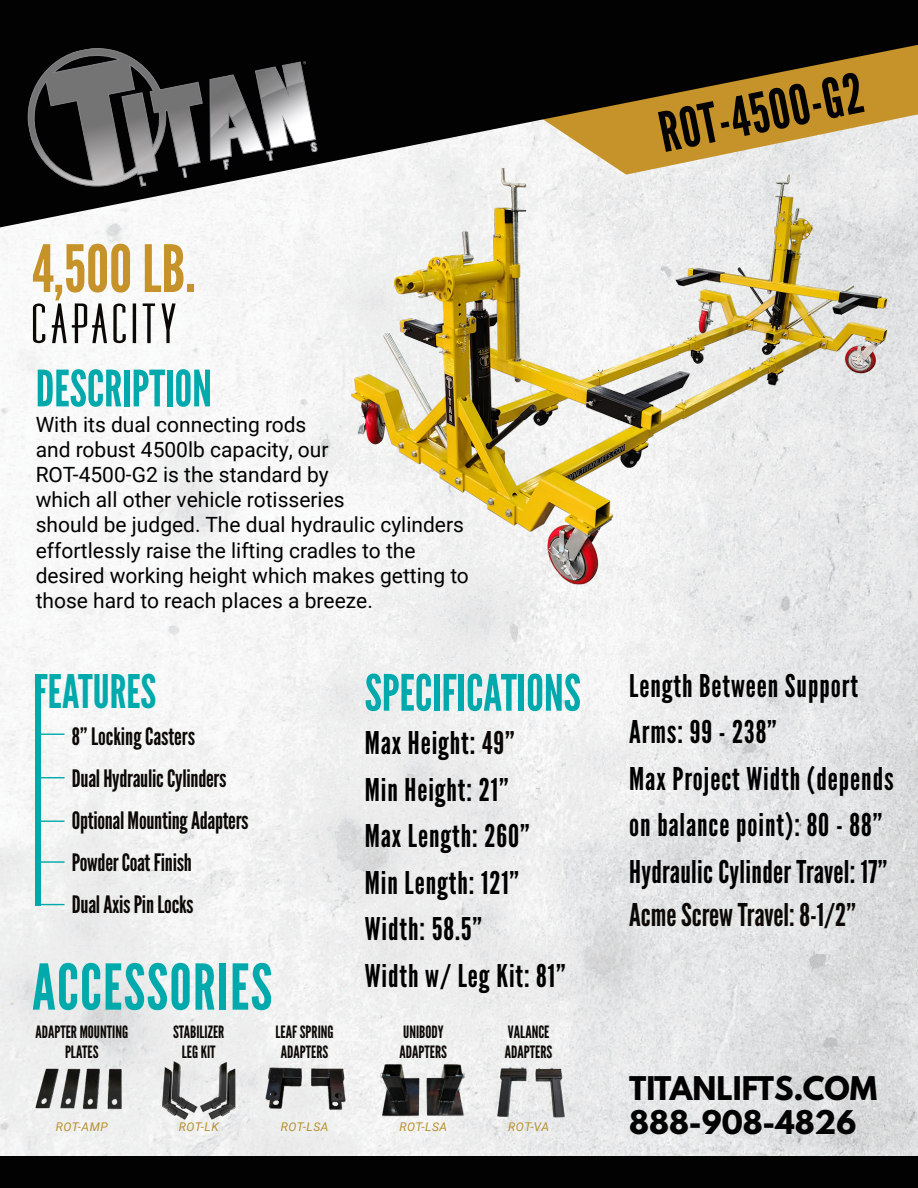
<style>
.page{position:relative;width:918px;height:1188px;background:#fff}
.page>*{position:absolute;margin:0;border:0;box-sizing:border-box;transform-origin:0 0}
.t1{font:65.1px "League Gothic";color:#c6932b}
.t2{font:63px "League Gothic";letter-spacing:.02em;color:#00a9ab}
.t3{font:55.05px "League Gothic";color:#010201}
.t4{font:50.1px "League Gothic";color:#00a9ab}
.t5{font:49.5px "Diner Fatt";letter-spacing:.08em;color:#0c0806;scale:1.25 1}
.t6{font:46.2px "League Gothic";color:#00a9ab}
.t7{font:31.35px/46.5px "League Gothic";letter-spacing:.03em;color:#000}
.t8{font:31.35px "League Gothic";letter-spacing:.01em;color:#000}
.t9{font:31.35px "League Gothic";letter-spacing:-.005em;color:#0c0806}
.t10{font:700 28.95px "League Spartan";color:#010201}
.t11{font:24px "League Gothic";letter-spacing:-.01em;color:#0c0806}
.t12{font:21px/25.2px "Roboto";color:#010201}
.t13{font:16.95px/20.4px "League Gothic";color:#0c0806;text-align:center}
.t14{font:italic 12px "Roboto";letter-spacing:.045em;color:#b7902e}
.s1{color:#0c0806}
</style>
<div class="page">
<img style="left:0;top:227px;width:918px;height:930px">
<div style="left:0;top:1157px;width:918px;height:31px;background:#010201"></div>
<div style="left:36px;top:674px;width:5px;height:231px;background:#00a9ab"></div>
<svg style="left:41px;top:734px;width:24px;height:1px"></svg>
<svg style="left:41px;top:777px;width:24px;height:1px"></svg>
<hr style="left:38px;top:861px;width:27px;height:2px;background:#00a9ab">
<svg style="left:41px;top:904px;width:24px;height:1px"></svg>
<svg style="left:41px;top:821px;width:24px;height:1px"></svg>
<img style="left:341px;top:227px;width:561px;height:374px">
<svg style="left:0;top:0;width:918px;height:227px;fill:#010201"></svg>
<svg style="left:22px;top:43px;width:181px;height:149px;background:#3e3e3e"></svg>
<svg style="left:210px;top:61px;width:107px;height:113px;background:#666"></svg>
<img style="left:30px;top:1058px;width:111px;height:65px">
<img style="left:150px;top:1058px;width:96px;height:65px">
<img style="left:262px;top:1058px;width:97px;height:65px">
<img style="left:375px;top:1059px;width:96px;height:64px">
<img style="left:488px;top:1058px;width:96px;height:65px">
<p class="t1" style="left:32px;top:230px;width:165px">4,500 LB.</p>
<p class="t5" style="left:32px;top:297px;width:116px">CAPACITY</p>
<p class="t4" style="left:36px;top:359px;width:178px">DESCRIPTION</p>
<p class="t12" style="left:36px;top:411px;width:435px">With its dual connecting rods<br>and robust 4500lb capacity, our<br>ROT-4500-G2 is the standard by<br>which all other vehicle rotisseries<br>should be judged. The dual hydraulic cylinders effortlessly raise the lifting cradles to the desired working height which makes getting to those hard to reach places a breeze.</p>
<p class="t6" style="left:34px;top:664px;width:124px">FEATURES</p>
<p class="t11" style="left:72px;top:722px;width:125px">8” Locking Casters</p>
<p class="t11" style="left:72px;top:764px;width:156px">Dual Hydraulic Cylinders</p>
<p class="t11" style="left:72px;top:806px;width:178px">Optional Mounting Adapters</p>
<p class="t11" style="left:72px;top:848px;width:121px">Powder Coat Finish</p>
<p class="t11" style="left:72px;top:890px;width:123px">Dual Axis Pin Locks</p>
<p class="t2" style="left:32px;top:950px;width:242px">ACCESSORIES</p>
<p class="t4" style="left:365px;top:663px;width:218px">SPECIFICATIONS</p>
<p class="t7" style="left:365px;top:720px;width:152px">Max Height: <span class="s1">49”</span></p>
<p class="t7" style="left:365px;top:766px;width:145px">Min Height: 21”</p>
<p class="t7" style="left:365px;top:813px;width:167px">Max Length: 260”</p>
<p class="t7" style="left:365px;top:859px;width:156px">Min Length: 121”</p>
<p class="t7" style="left:365px;top:906px;width:119px">Width: 58.5”</p>
<p class="t7" style="left:365px;top:952px;width:202px">Width w/ Leg Kit: 81”</p>
<p class="t13" style="left:35px;top:1022px;width:94px">ADAPTER MOUNTING</p>
<p class="t13" style="left:65px;top:1042px;width:35px">PLATES</p>
<p class="t13" style="left:173px;top:1022px;width:53px">STABILIZER</p>
<p class="t13" style="left:182px;top:1042px;width:35px">LEG KIT</p>
<p class="t13" style="left:276px;top:1022px;width:60px">LEAF SPRING<br>ADAPTERS</p>
<p class="t13" style="left:403px;top:1022px;width:42px">UNIBODY</p>
<p class="t13" style="left:400px;top:1042px;width:49px">ADAPTERS</p>
<p class="t13" style="left:508px;top:1022px;width:43px">VALANCE</p>
<p class="t13" style="left:505px;top:1042px;width:49px">ADAPTERS</p>
<p class="t14" style="left:56px;top:1119px;width:54px">ROT-AMP</p>
<p class="t14" style="left:179px;top:1119px;width:42px">ROT-LK</p>
<p class="t14" style="left:281px;top:1119px;width:49px">ROT-LSA</p>
<p class="t14" style="left:399px;top:1119px;width:49px">ROT-LSA</p>
<p class="t14" style="left:508px;top:1119px;width:43px">ROT-VA</p>
<p class="t3" style="left:654px;top:100px;width:208px;rotate:-11deg">ROT-4500-G2</p>
<p class="t7" style="left:629px;top:663px;width:230px">Length Between Support<br>Arms: 99 - 238”</p>
<p class="t7" style="left:629px;top:756px;width:266px">Max Project Width (depends on balance point): 80 - 88”</p>
<p class="t8" style="left:629px;top:853px;width:259px">Hydraulic Cylinder Travel: 17”</p>
<p class="t9" style="left:629px;top:897px;width:228px">Acme Screw Travel: 8-1/2”</p>
<p class="t10" style="left:629px;top:1065px;width:250px">TITANLIFTS.COM</p>
<p class="t10" style="left:629px;top:1100px;width:229px">888-908-4826</p>
</div>
